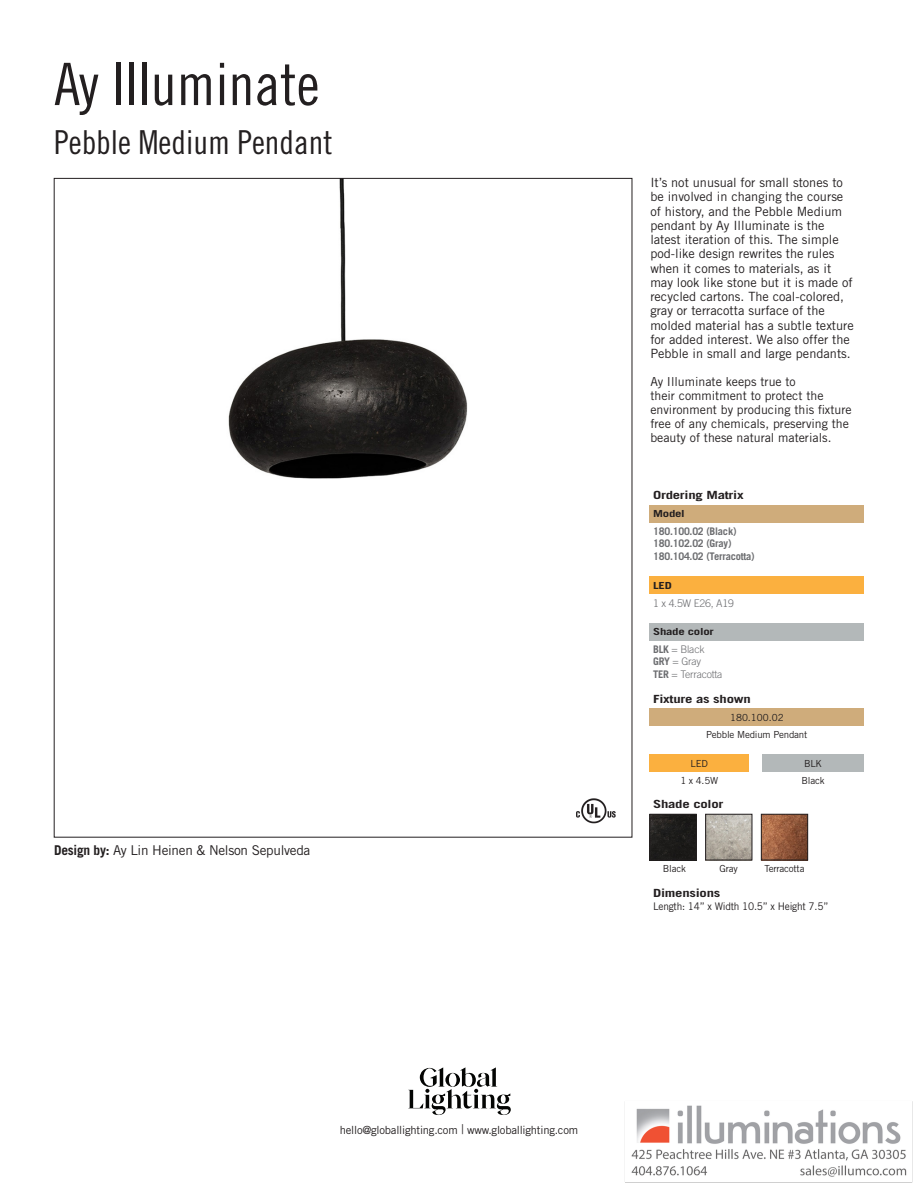
<style>
.page{position:relative;width:918px;height:1188px;background:#fff}
.page>*{position:absolute;margin:0;border:0;box-sizing:border-box;transform-origin:0 0}
.t1{font:58.5px "Trade Gothic LT Std Cn 18";color:#231f20}
.t2{font:33px "Trade Gothic LT Std Cn 18";color:#231f20}
.t3{font:13.5px "Trade Gothic LT Std";letter-spacing:-.02em;color:#231f20}
.t4{font:12.75px/14.2px "Trade Gothic LT Std";color:#231f20}
.t5{font:12.3px/13.8px "Trade Gothic LT Std";color:#231f20}
.t6{font:700 11.25px "Trade Gothic LT Std";letter-spacing:-.02em;color:#231f20;scale:1.31 1}
.t7{font:11.25px "Trade Gothic LT Std";letter-spacing:-.02em;color:#231f20}
.t8{font:700 10.5px "Trade Gothic LT Std";letter-spacing:-.02em;color:#6c6d70}
.t9{font:300 10.5px "Trade Gothic LT Std";letter-spacing:-.02em;color:#6c6d70}
.t10{font:10.5px "Trade Gothic LT Std";letter-spacing:-.02em;color:#231f20;scale:.96 1}
.t11{font:9.75px "Trade Gothic LT Std";letter-spacing:-.02em;color:#231f20}
.t12{font:700 9.75px "Trade Gothic LT Std";letter-spacing:-.02em;color:#231f20;scale:1.31 1}
.s1{font-weight:700}
.s2{font-weight:300;font-size:13.5px}
</style>
<div class="page">
<img style="left:53px;top:177px;width:860px;height:1006px">
<p class="t1" style="left:54px;top:49px;width:267px">Ay Illuminate</p>
<p class="t2" style="left:54px;top:123px;width:280px">Pebble Medium Pendant</p>
<p class="t3" style="left:54px;top:842px;width:258px"><span class="s1">Design by:</span> Ay Lin Heinen &amp; Nelson Sepulveda</p>
<p class="t4" style="left:650px;top:175px;width:205px">It’s not unusual for small stones to be involved in changing the course of history, and the Pebble Medium pendant by Ay Illuminate is the latest iteration of this. The simple pod-like design rewrites the rules when it comes to materials, as it may look like stone but it is made of recycled cartons. The coal-colored, gray or terracotta surface of the molded material has a subtle texture for added interest. We also offer the Pebble in small and large pendants.</p>
<p class="t5" style="left:650px;top:375px;width:203px">Ay Illuminate keeps true to<br>their commitment to protect the environment by producing this fixture free of any chemicals, preserving the beauty of these natural materials.</p>
<p class="t6" style="left:653px;top:488px;width:71px">Ordering Matrix</p>
<p class="t12" style="left:653px;top:507px;width:26px">Model</p>
<p class="t8" style="left:653px;top:525px;width:85px">180.100.02 (Black)</p>
<p class="t8" style="left:653px;top:537px;width:80px">180.102.02 (Gray)</p>
<p class="t8" style="left:653px;top:550px;width:103px">180.104.02 (Terracotta)</p>
<p class="t12" style="left:653px;top:579px;width:16px">LED</p>
<p class="t9" style="left:653px;top:597px;width:82px">1 x 4.5W E26, A19</p>
<p class="t12" style="left:653px;top:625px;width:48px">Shade color</p>
<p class="t9" style="left:653px;top:643px;width:53px"><span class="s1">BLK</span> = Black</p>
<p class="t9" style="left:653px;top:655px;width:49px"><span class="s1">GRY</span> = Gray</p>
<p class="t9" style="left:653px;top:668px;width:71px"><span class="s1">TER</span> = Terracotta</p>
<p class="t6" style="left:653px;top:692px;width:76px">Fixture as shown</p>
<p class="t11" style="left:730px;top:712px;width:55px">180.100.02</p>
<p class="t11" style="left:706px;top:729px;width:103px">Pebble Medium Pendant</p>
<p class="t11" style="left:680px;top:775px;width:39px">1 x 4.5W</p>
<p class="t11" style="left:691px;top:757px;width:19px">LED</p>
<p class="t11" style="left:804px;top:757px;width:20px">BLK</p>
<p class="t11" style="left:802px;top:775px;width:25px">Black</p>
<p class="t6" style="left:653px;top:797px;width:55px">Shade color</p>
<p class="t11" style="left:663px;top:863px;width:25px">Black</p>
<p class="t11" style="left:720px;top:863px;width:20px">Gray</p>
<p class="t11" style="left:764px;top:863px;width:42px">Terracotta</p>
<p class="t6" style="left:653px;top:886px;width:53px">Dimensions</p>
<p class="t10" style="left:653px;top:900px;width:184px">Length: 14” x Width 10.5” x Height 7.5”</p>
<p class="t7" style="left:340px;top:1123px;width:240px">hello@globallighting.com <span class="s2">|</span> www.globallighting.com</p>
</div>
